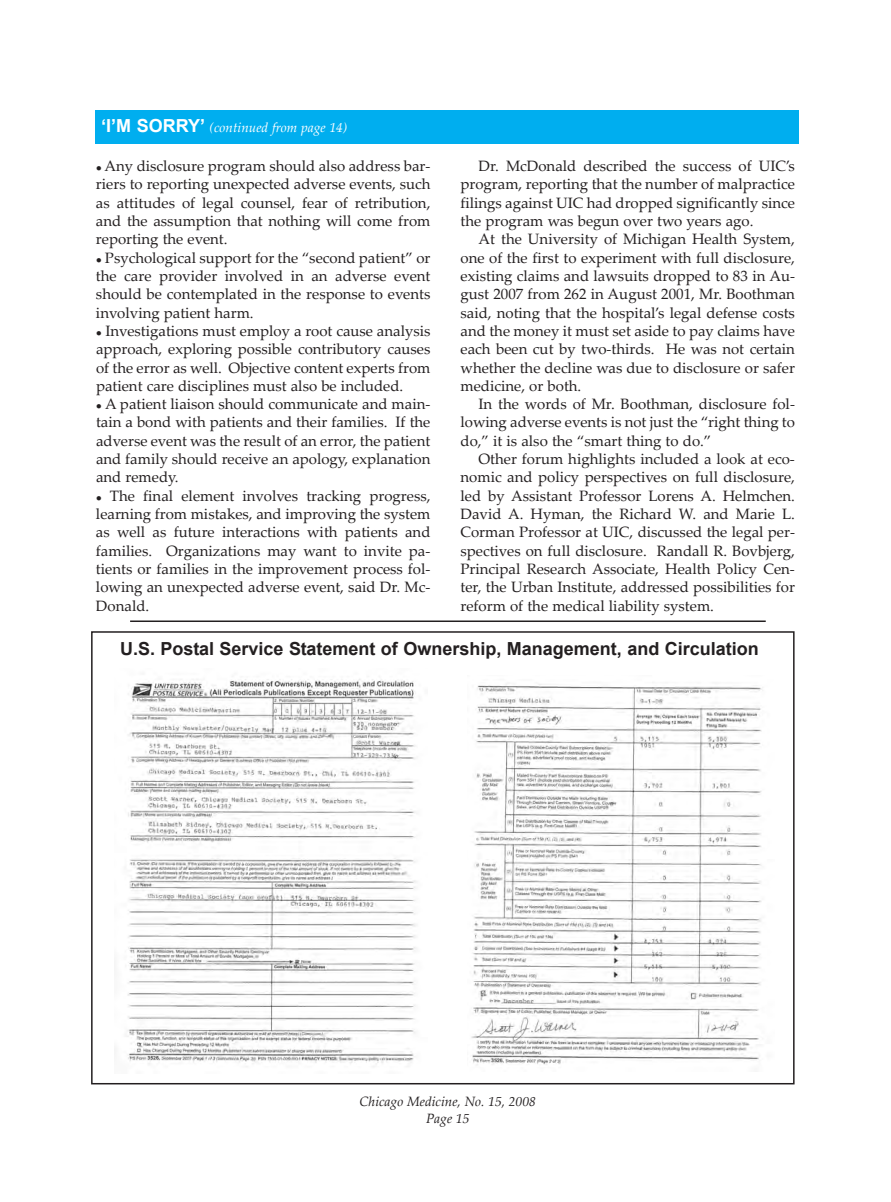
<style>
.page{position:relative;width:891px;height:1202px;background:#fff}
.page>*{position:absolute;margin:0;border:0;box-sizing:border-box;transform-origin:0 0}
.t1{font:700 18px "Arial";color:#231f20}
.t2{font:15px/18.3px "Palatino Linotype";color:#231f20;text-align:justify}
.t3{font:italic 13.5px/16.5px "Palatino Linotype";color:#231f20;text-align:center}
.t4{font:italic 13.5px "Palatino Linotype";color:#fff}
.s1{font-family:"Arial";font-weight:700;font-style:normal;font-size:18px}
</style>
<div class="page">
<div style="left:95px;top:110px;width:703px;height:34px;background:#00aeef"></div>
<div style="left:91px;top:631px;width:704px;height:453px;border:2px solid #231f20"></div>
<img style="left:114px;top:679px;width:303px;height:388px">
<img style="left:471px;top:684px;width:291px;height:381px">
<hr style="left:130px;top:620px;width:636px;height:2px;background:#231f20">
<p class="t4" style="left:101px;top:118px;width:248px"><span class="s1">‘I’M SORRY’</span> (continued from page 14)</p>
<p class="t2" style="left:96px;top:156px;width:336px">● Any disclosure program should also address bar&shy;riers to reporting unexpected adverse events, such as attitudes of legal counsel, fear of retribution, and the assumption that nothing will come from reporting the event.</p>
<p class="t2" style="left:96px;top:248px;width:336px">● Psychological support for the “second patient” or the care provider involved in an adverse event should be contemplated in the response to events involving patient harm.</p>
<p class="t2" style="left:96px;top:321px;width:336px">● Investigations must employ a root cause analysis approach, exploring possible contributory causes of the error as well. Objective content experts from patient care disciplines must also be included.</p>
<p class="t2" style="left:96px;top:394px;width:336px">● A patient liaison should communicate and main&shy;tain a bond with patients and their families. If the adverse event was the result of an error, the patient and family should receive an apology, explanation and remedy.</p>
<p class="t2" style="left:96px;top:486px;width:336px">● The final element involves tracking progress, learning from mistakes, and improving the system as well as future interactions with patients and families. Organizations may want to invite pa&shy;tients or families in the improvement process fol&shy;lowing an unexpected adverse event, said Dr. Mc-Donald.</p>
<p class="t2" style="left:461px;top:156px;width:336px;text-indent:18px">Dr. McDonald described the success of UIC’s program, reporting that the number of malpractice filings against UIC had dropped significantly since the program was begun over two years ago.</p>
<p class="t2" style="left:461px;top:229px;width:336px;text-indent:18px">At the University of Michigan Health System, one of the first to experiment with full disclosure, existing claims and lawsuits dropped to 83 in Au&shy;gust 2007 from 262 in August 2001, Mr. Boothman said, noting that the hospital’s legal defense costs and the money it must set aside to pay claims have each been cut by two-thirds. He was not certain whether the decline was due to disclosure or safer medicine, or both.</p>
<p class="t2" style="left:461px;top:394px;width:336px;text-indent:18px">In the words of Mr. Boothman, disclosure fol&shy;lowing adverse events is not just the “right thing to do,” it is also the “smart thing to do.”</p>
<p class="t2" style="left:461px;top:449px;width:336px;text-indent:18px">Other forum highlights included a look at eco&shy;nomic and policy perspectives on full disclosure, led by Assistant Professor Lorens A. Helmchen.<br>David A. Hyman, the Richard W. and Marie L.<br>Corman Professor at UIC, discussed the legal per&shy;spectives on full disclosure. Randall R. Bovbjerg, Principal Research Associate, Health Policy Cen&shy;ter, the Urban Institute, addressed possibilities for reform of the medical liability system.</p>
<p class="t1" style="left:120px;top:636px;width:640px">U.S. Postal Service Statement of Ownership, Management, and Circulation</p>
<p class="t3" style="left:360px;top:1092px;width:178px">Chicago Medicine, No. 15, 2008<br>Page 15</p>
</div>
